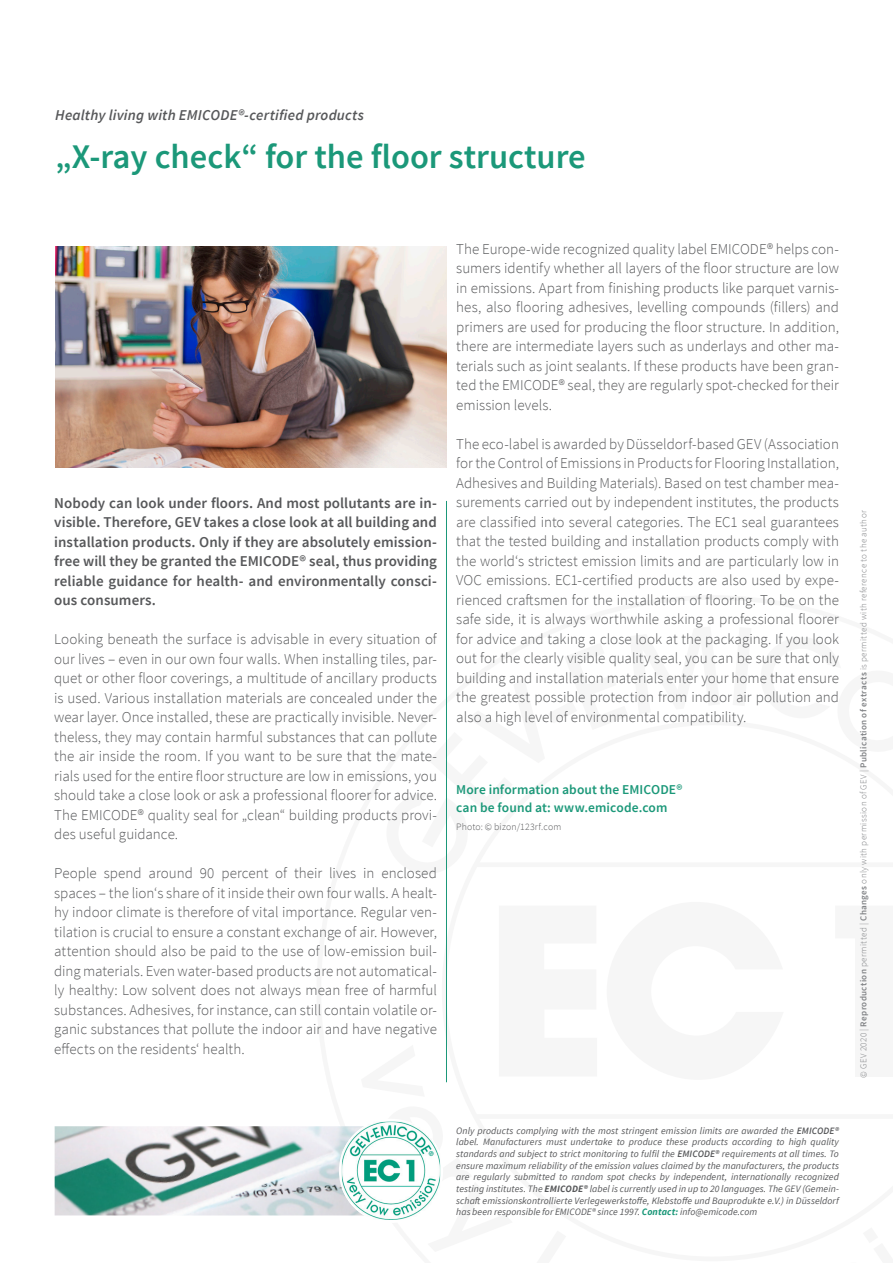
<style>
.page{position:relative;width:893px;height:1263px;background:#fff}
.page>*{position:absolute;margin:0;border:0;box-sizing:border-box;transform-origin:0 0}
.t1{font:600 34.5px "Source Sans Pro";color:#1b9879}
.t2{font:300 15px/19.5px "Source Sans Pro";color:#57585a;text-align:justify}
.t3{font:600 15px/19.5px "Source Sans Pro";letter-spacing:.005em;color:#57585a;text-align:justify}
.t4{font:italic 600 15px "Source Sans Pro";letter-spacing:.015em;color:#57585a}
.t5{font:600 13.5px "Source Sans Pro";letter-spacing:.01em;color:#1b9879}
.t6{font:italic 9.75px/11.7px "Source Sans Pro";letter-spacing:.005em;color:#57585a;text-align:justify}
.t7{font:300 9.75px "Source Sans Pro";letter-spacing:.015em;color:#57585a}
.t8{font:300 9px "Source Sans Pro";letter-spacing:.04em;color:#808285}
.s1{font-weight:600}
.s2{font-weight:700}
.s3{font-weight:700;color:#1b9879}
</style>
<div class="page">
<div style="left:476px;top:862px;width:417px;height:5px;background:#f6f6f6"></div>
<div style="left:474px;top:1114px;width:419px;height:5px;background:#f6f6f6"></div>
<img style="left:55px;top:247px;width:391px;height:221px">
<hr style="left:446px;top:501px;width:1px;height:581px;background:#1b9879">
<img style="left:55px;top:1126px;width:287px;height:89px">
<img style="left:342px;top:1126px;width:14px;height:90px">
<svg style="left:356px;top:1082px;width:91px;height:138px"></svg>
<p class="t4" style="left:55px;top:105px;width:310px">Healthy living with EMICODE®-certified products</p>
<p class="t1" style="left:55px;top:135px;width:532px">„X-ray check“ for the floor structure</p>
<p class="t3" style="left:54px;top:493px;width:384px">Nobody can look under floors. And most pollutants are in&shy;visible. Therefore, GEV takes a close look at all building and installation products. Only if they are absolutely emission&shy;free will they be granted the EMICODE® seal, thus providing reliable guidance for health- and environmentally consci&shy;ous consumers.</p>
<p class="t2" style="left:54px;top:630px;width:384px">Looking beneath the surface is advisable in every situation of our lives – even in our own four walls. When installing tiles, par&shy;quet or other floor coverings, a multitude of ancillary products is used. Various installation materials are concealed under the wear layer. Once installed, these are practically invisible. Never&shy;theless, they may contain harmful substances that can pollute the air inside the room. If you want to be sure that the mate&shy;rials used for the entire floor structure are low in emissions, you should take a close look or ask a professional floorer for advice.<br>The EMICODE® quality seal for „clean“ building products provi&shy;des useful guidance.</p>
<p class="t2" style="left:54px;top:864px;width:384px">People spend around 90 percent of their lives in enclosed spaces – the lion‘s share of it inside their own four walls. A healt&shy;hy indoor climate is therefore of vital importance. Regular ven&shy;tilation is crucial to ensure a constant exchange of air. However, attention should also be paid to the use of low-emission buil&shy;ding materials. Even water-based products are not automatical&shy;ly healthy: Low solvent does not always mean free of harmful substances. Adhesives, for instance, can still contain volatile or&shy;ganic substances that pollute the indoor air and have negative effects on the residents‘ health.</p>
<p class="t2" style="left:456px;top:239px;width:384px">The Europe-wide recognized quality label EMICODE® helps con&shy;sumers identify whether all layers of the floor structure are low in emissions. Apart from finishing products like parquet varnis&shy;hes, also flooring adhesives, levelling compounds (fillers) and primers are used for producing the floor structure. In addition, there are intermediate layers such as underlays and other ma&shy;terials such as joint sealants. If these products have been gran&shy;ted the EMICODE® seal, they are regularly spot-checked for their emission levels.</p>
<p class="t2" style="left:456px;top:434px;width:384px">The eco-label is awarded by Düsseldorf-based GEV (Association for the Control of Emissions in Products for Flooring Installation, Adhesives and Building Materials). Based on test chamber mea&shy;surements carried out by independent institutes, the products are classified into several categories. The EC1 seal guarantees that the tested building and installation products comply with the world‘s strictest emission limits and are particularly low in VOC emissions. EC1-certified products are also used by expe&shy;rienced craftsmen for the installation of flooring. To be on the safe side, it is always worthwhile asking a professional floorer for advice and taking a close look at the packaging. If you look out for the clearly visible quality seal, you can be sure that only building and installation materials enter your home that ensure the greatest possible protection from indoor air pollution and also a high level of environmental compatibility.</p>
<p class="t5" style="left:456px;top:781px;width:228px">More information about the EMICODE®</p>
<p class="t5" style="left:456px;top:799px;width:213px">can be found at: www.emicode.com</p>
<p class="t7" style="left:456px;top:821px;width:107px">Photo: © bizon/123rf.com</p>
<p class="t8" style="left:858px;top:1078px;width:569px;rotate:-90deg">© GEV 2020 | <span class="s1">Reproduction</span> permitted | <span class="s1">Changes</span> only with permission of GEV | <span class="s1">Publication of extracts</span> is permitted with reference to the author</p>
<p class="t6" style="left:456px;top:1124px;width:384px">Only products complying with the most stringent emission limits are awarded the <span class="s1">EMICODE® </span>label. Manufacturers must undertake to produce these products according to high quality standards and subject to strict monitoring to fulfil the <span class="s1">EMICODE®</span> requirements at all times. To ensure maximum reliability of the emission values claimed by the manufacturers, the products are regularly submitted to random spot checks by independent, internationally recognized testing institutes. The <span class="s2">EMICODE®</span> label is currently used in up to 20 languages. The GEV (Gemein&shy;schaft emissionskontrollierte Verlegewerkstoffe, Klebstoffe und Bauprodukte e.V.) in Düsseldorf has been responsible for EMICODE® since 1997. <span class="s3">Contact:</span> info@emicode.com</p>
</div>
